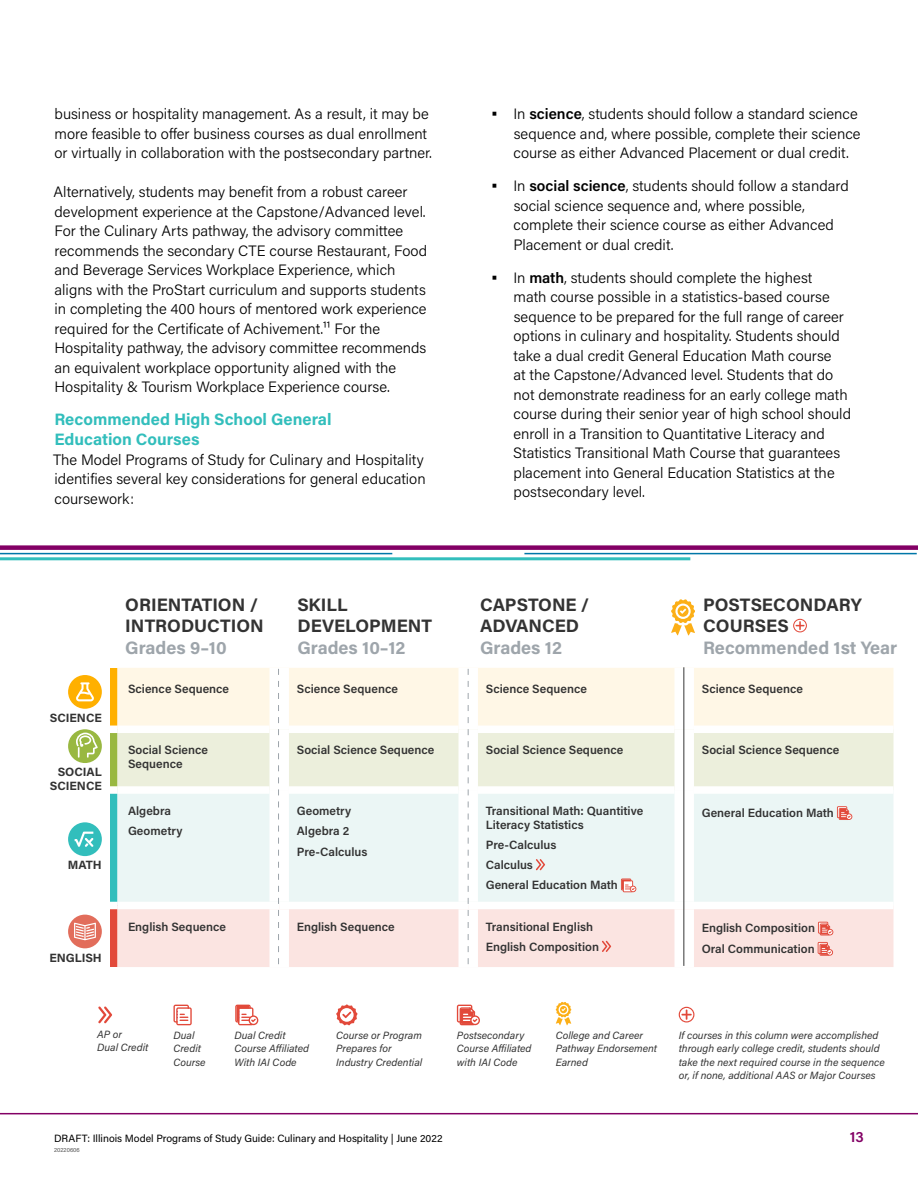
<style>
.page{position:relative;width:918px;height:1188px;background:#fff}
.page>*{position:absolute;margin:0;border:0;box-sizing:border-box;transform-origin:0 0}
.t1{font:700 18px/21.6px "Acumin Pro";color:#333}
.t2{font:700 18px "Acumin Pro";color:#9ea5ab}
.t3{font:700 16.5px/19.8px "Acumin Pro";color:#32bebc}
.t4{font:300 15px/19.5px "Acumin Pro";color:#000}
.t5{font:600 15px "Acumin Pro";color:#830065}
.t6{font:600 12px/20.2px "Acumin Pro";color:#333}
.t7{font:700 12px/13.5px "Acumin Pro";letter-spacing:-.005em;color:#333;text-align:right}
.t8{font:italic 10.5px/13.5px "Acumin Pro";color:#333}
.t9{font:10.5px "Acumin Pro";color:#000}
.t10{font:300 6px "Acumin Pro";letter-spacing:.005em;color:#333}
.s1{font-size:21px}
.s2{font-weight:600}
</style>
<div class="page">
<hr style="left:0;top:1113px;width:918px;height:1px;background:#830065">
<div style="left:0;top:545px;width:918px;height:5px;background:#830065"></div>
<hr style="left:0;top:557px;width:690px;height:3px;background:#32bebc">
<hr style="left:0;top:553px;width:392px;height:1px;background:#0077a8">
<hr style="left:524px;top:553px;width:393px;height:1px;background:#0077a8">
<svg style="left:173px;top:1005px;width:19px;height:20px"></svg>
<svg style="left:470px;top:1015px;width:10px;height:10px"></svg>
<svg style="left:457px;top:1005px;width:20px;height:20px"></svg>
<svg style="left:235px;top:1005px;width:21px;height:20px"></svg>
<svg style="left:556px;top:1002px;width:15px;height:23px"></svg>
<svg style="left:98px;top:1006px;width:14px;height:17px"></svg>
<svg style="left:679px;top:1007px;width:15px;height:16px"></svg>
<svg style="left:336px;top:1004px;width:22px;height:21px"></svg>
<div style="left:110px;top:668px;width:7px;height:61px;background:#ffb000"></div>
<div style="left:117px;top:668px;width:776px;height:58px;background:#fff7e6"></div>
<div style="left:110px;top:729px;width:7px;height:61px;background:#99b841"></div>
<div style="left:117px;top:733px;width:776px;height:53px;background:#ecefdc"></div>
<div style="left:110px;top:790px;width:7px;height:115px;background:#32bebc"></div>
<div style="left:117px;top:794px;width:776px;height:108px;background:#ebf6f5"></div>
<div style="left:110px;top:905px;width:7px;height:62px;background:#e2493a"></div>
<div style="left:117px;top:909px;width:776px;height:58px;background:#fbe4e1"></div>
<div style="left:269px;top:909px;width:20px;height:58px;background:#fff"></div>
<div style="left:458px;top:909px;width:20px;height:58px;background:#fff"></div>
<div style="left:674px;top:909px;width:20px;height:58px;background:#fff"></div>
<div style="left:110px;top:726px;width:7px;height:7px;background:#fff"></div>
<div style="left:110px;top:786px;width:7px;height:8px;background:#fff"></div>
<div style="left:269px;top:668px;width:20px;height:61px;background:#fff"></div>
<div style="left:458px;top:668px;width:20px;height:61px;background:#fff"></div>
<div style="left:674px;top:668px;width:20px;height:61px;background:#fff"></div>
<div style="left:269px;top:729px;width:20px;height:61px;background:#fff"></div>
<div style="left:458px;top:729px;width:20px;height:61px;background:#fff"></div>
<div style="left:674px;top:729px;width:20px;height:61px;background:#fff"></div>
<div style="left:269px;top:790px;width:20px;height:112px;background:#fff"></div>
<div style="left:458px;top:790px;width:20px;height:112px;background:#fff"></div>
<div style="left:674px;top:790px;width:20px;height:112px;background:#fff"></div>
<div style="left:110px;top:902px;width:7px;height:7px;background:#fff"></div>
<div style="left:68px;top:675px;width:34px;height:34px;background:#ffb000;border-radius:50%"></div>
<svg style="left:76px;top:682px;width:18px;height:19px"></svg>
<div style="left:68px;top:729px;width:34px;height:34px;background:#99b841;border-radius:50%"></div>
<svg style="left:76px;top:733px;width:22px;height:25px"></svg>
<div style="left:68px;top:822px;width:34px;height:34px;background:#32bebc;border-radius:50%"></div>
<svg style="left:75px;top:832px;width:19px;height:15px"></svg>
<svg style="left:536px;top:859px;width:9px;height:11px"></svg>
<svg style="left:621px;top:879px;width:15px;height:13px"></svg>
<svg style="left:837px;top:806px;width:14px;height:14px"></svg>
<div style="left:68px;top:915px;width:34px;height:33px;background:#e26d5b;border-radius:50%"></div>
<svg style="left:74px;top:923px;width:22px;height:17px"></svg>
<svg style="left:602px;top:941px;width:9px;height:11px"></svg>
<svg style="left:818px;top:922px;width:15px;height:13px"></svg>
<div style="left:827px;top:949px;width:6px;height:7px;background:#e45b4e;border-radius:50%"></div>
<svg style="left:818px;top:942px;width:14px;height:14px"></svg>
<svg style="left:793px;top:619px;width:14px;height:13px"></svg>
<svg style="left:671px;top:599px;width:24px;height:37px"></svg>
<svg style="left:278px;top:669px;width:1px;height:295px"></svg>
<svg style="left:468px;top:669px;width:1px;height:295px"></svg>
<hr style="left:683px;top:667px;width:1px;height:299px;background:#4d4d4d">
<p class="t4" style="left:55px;top:103px;width:379px">business or hospitality management. As a result, it may be more feasible to offer business courses as dual enrollment or virtually in collaboration with the postsecondary partner.</p>
<p class="t4" style="left:54px;top:181px;width:375px">Alternatively, students may benefit from a robust career development experience at the Capstone/Advanced level.<br>For the Culinary Arts pathway, the advisory committee recommends the secondary CTE course Restaurant, Food and Beverage Services Workplace Experience, which aligns with the ProStart curriculum and supports students in completing the 400 hours of mentored work experience required for the Certificate of Achivement.¹¹ For the Hospitality pathway, the advisory committee recommends an equivalent workplace opportunity aligned with the Hospitality &amp; Tourism Workplace Experience course.</p>
<p class="t3" style="left:54px;top:409px;width:279px">Recommended High School General<br>Education Courses</p>
<p class="t4" style="left:53px;top:449px;width:374px">The Model Programs of Study for Culinary and Hospitality identifies several key considerations for general education coursework:</p>
<p class="t1" style="left:125px;top:593px;width:140px">ORIENTATION /<br>INTRODUCTION</p>
<p class="t2" style="left:125px;top:635px;width:103px">Grades 9–10</p>
<p class="t1" style="left:297px;top:593px;width:136px">SKILL<br>DEVELOPMENT</p>
<p class="t2" style="left:297px;top:635px;width:110px">Grades 10–12</p>
<p class="t4" style="left:514px;top:103px;width:348px;text-indent:-23px"><span class="s1">•</span> In <span class="s2">science</span>, students should follow a standard science sequence and, where possible, complete their science course as either Advanced Placement or dual credit.</p>
<p class="t4" style="left:513px;top:175px;width:337px;text-indent:-23px"><span class="s1">•</span> In <span class="s2">social science</span>, students should follow a standard social science sequence and, where possible, complete their science course as either Advanced Placement or dual credit.</p>
<p class="t4" style="left:513px;top:267px;width:339px;text-indent:-23px"><span class="s1">•</span> In <span class="s2">math</span>, students should complete the highest<br>math course possible in a statistics-based course sequence to be prepared for the full range of career options in culinary and hospitality. Students should take a dual credit General Education Math course<br>at the Capstone/Advanced level. Students that do not demonstrate readiness for an early college math course during their senior year of high school should enroll in a Transition to Quantitative Literacy and Statistics Transitional Math Course that guarantees placement into General Education Statistics at the postsecondary level.</p>
<p class="t1" style="left:480px;top:593px;width:111px">CAPSTONE /<br>ADVANCED</p>
<p class="t2" style="left:480px;top:635px;width:83px">Grades 12</p>
<p class="t1" style="left:703px;top:593px;width:160px">POSTSECONDARY<br>COURSES</p>
<p class="t2" style="left:703px;top:635px;width:196px">Recommended 1st Year</p>
<p class="t7" style="left:50px;top:711px;width:53px">SCIENCE</p>
<p class="t7" style="left:50px;top:765px;width:53px">SOCIAL<br>SCIENCE</p>
<p class="t7" style="left:68px;top:858px;width:35px">MATH</p>
<p class="t7" style="left:49px;top:950px;width:54px">ENGLISH</p>
<p class="t6" style="left:128px;top:678px;width:103px">Science Sequence</p>
<p class="t6" style="left:297px;top:678px;width:103px">Science Sequence</p>
<p class="t6" style="left:486px;top:678px;width:103px">Science Sequence</p>
<p class="t6" style="left:702px;top:678px;width:103px">Science Sequence</p>
<p class="t6" style="left:128px;top:743px;width:82px;line-height:13.5px">Social Science<br>Sequence</p>
<p class="t6" style="left:297px;top:739px;width:139px">Social Science Sequence</p>
<p class="t6" style="left:486px;top:739px;width:139px">Social Science Sequence</p>
<p class="t6" style="left:702px;top:739px;width:139px">Social Science Sequence</p>
<p class="t6" style="left:128px;top:800px;width:56px">Algebra<br>Geometry</p>
<p class="t6" style="left:297px;top:800px;width:72px">Geometry<br>Algebra 2<br>Pre-Calculus</p>
<p class="t6" style="left:486px;top:804px;width:159px;line-height:13.5px">Transitional Math: Quantitive<br>Literacy Statistics</p>
<p class="t6" style="left:486px;top:834px;width:134px">Pre-Calculus<br>Calculus<br>General Education Math</p>
<p class="t6" style="left:702px;top:802px;width:134px">General Education Math</p>
<p class="t6" style="left:128px;top:916px;width:100px">English Sequence</p>
<p class="t6" style="left:297px;top:916px;width:100px">English Sequence</p>
<p class="t6" style="left:486px;top:916px;width:115px">Transitional English<br>English Composition</p>
<p class="t6" style="left:702px;top:918px;width:115px">English Composition<br>Oral Communication</p>
<p class="t8" style="left:97px;top:1027px;width:53px">AP or<br>Dual Credit</p>
<p class="t8" style="left:173px;top:1028px;width:34px">Dual<br>Credit<br>Course</p>
<p class="t8" style="left:234px;top:1028px;width:76px">Dual Credit<br>Course Affiliated<br>With IAI Code</p>
<p class="t8" style="left:336px;top:1028px;width:88px">Course or Program<br>Prepares for<br>Industry Credential</p>
<p class="t8" style="left:457px;top:1028px;width:76px">Postsecondary<br>Course Affiliated with IAI Code</p>
<p class="t8" style="left:556px;top:1028px;width:103px">College and Career<br>Pathway Endorsement<br>Earned</p>
<p class="t8" style="left:679px;top:1028px;width:208px">If courses in this column were accomplished through early college credit, students should take the next required course in the sequence or, if none, additional AAS or Major Courses</p>
<p class="t9" style="left:54px;top:1131px;width:390px">DRAFT: Illinois Model Programs of Study Guide: Culinary and Hospitality | June 2022</p>
<p class="t5" style="left:850px;top:1126px;width:16px">13</p>
<p class="t10" style="left:54px;top:1146px;width:27px">20220606</p>
</div>
